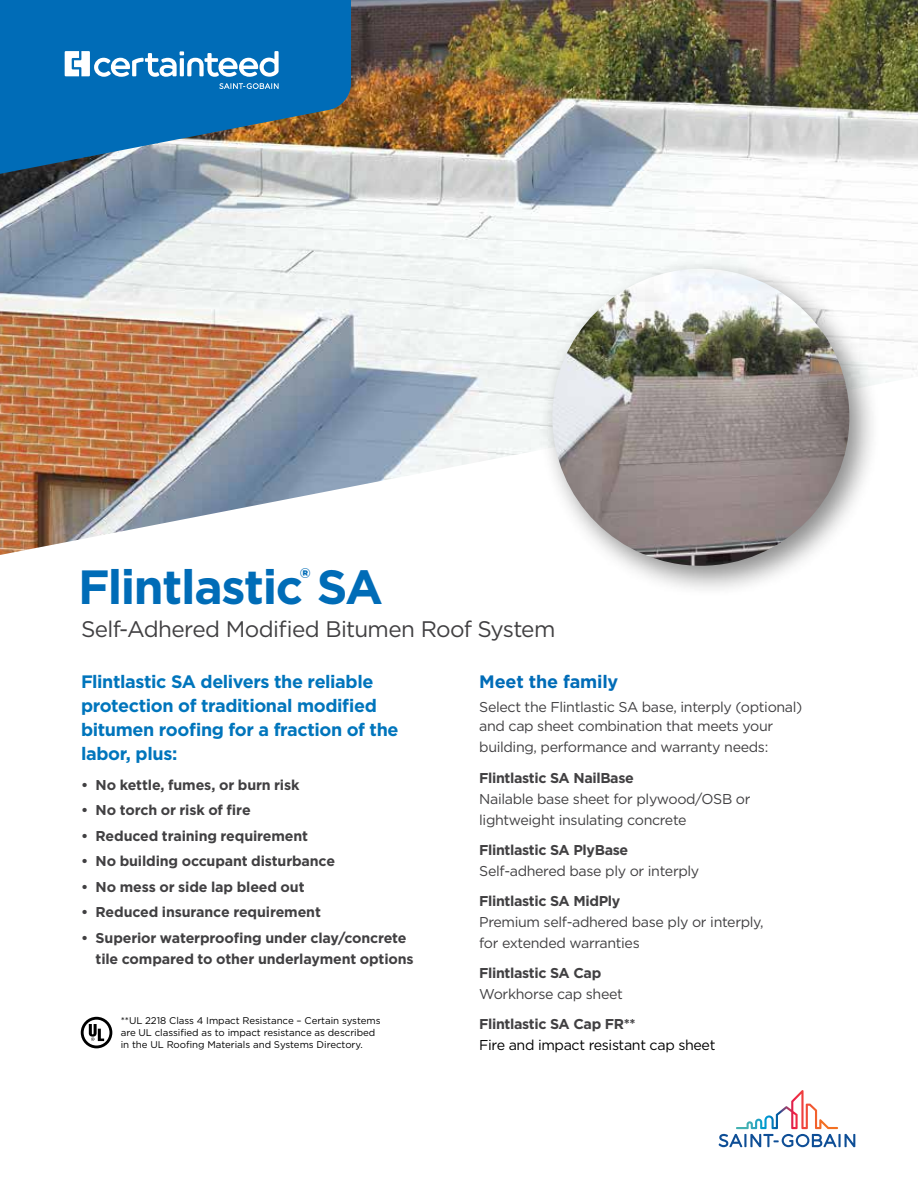
<style>
.page{position:relative;width:918px;height:1188px;background:#fff}
.page>*{position:absolute;margin:0;border:0;box-sizing:border-box;transform-origin:0 0}
.t1{font:700 48px "Gotham";letter-spacing:-.03em;color:#006cb7}
.t2{font:22.5px "Gotham";letter-spacing:-.025em;color:#414042}
.t3{font:700 18px/24px "Gotham";letter-spacing:-.02em;color:#0075bc}
.t4{font:700 18px "Gotham";letter-spacing:-.01em;color:#006cb7}
.t5{font:700 14.25px/21px "Gotham";letter-spacing:-.015em;color:#414042}
.t6{font:14.25px/21px "Gotham";letter-spacing:-.025em;color:#414042}
.t7{font:14.25px "Gotham";letter-spacing:-.025em;color:#000}
.t8{font:9.75px/12px "Gotham";letter-spacing:-.005em;color:#000}
</style>
<div class="page">
<img style="left:0;top:0;width:918px;height:555px">
<svg style="left:0;top:0;width:351px;height:176px;background:#2676ad"></svg>
<svg style="left:719px;top:1090px;width:136px;height:57px"></svg>
<svg style="left:65px;top:51px;width:214px;height:26px"></svg>
<svg style="left:219px;top:83px;width:60px;height:6px"></svg>
<div style="left:539px;top:256px;width:343px;height:342px;background:#000;opacity:.46"></div>
<img style="left:552px;top:269px;width:297px;height:297px;border-radius:148px">
<svg style="left:81px;top:1017px;width:31px;height:31px"></svg>
<h1 class="t1" style="left:78px;top:555px;width:306px">Flintlastic<sup>®</sup> SA</h1>
<h2 class="t2" style="left:81px;top:614px;width:476px">Self-Adhered Modified Bitumen Roof System</h2>
<p class="t3" style="left:81px;top:669px;width:319px">Flintlastic SA delivers the reliable protection of traditional modified bitumen roofing for a fraction of the labor, plus:</p>
<p class="t5" style="left:81px;top:774px;width:220px">• No kettle, fumes, or burn risk</p>
<p class="t5" style="left:81px;top:799px;width:171px">• No torch or risk of fire</p>
<p class="t5" style="left:81px;top:825px;width:229px">• Reduced training requirement</p>
<p class="t5" style="left:81px;top:850px;width:256px">• No building occupant disturbance</p>
<p class="t5" style="left:81px;top:876px;width:225px">• No mess or side lap bleed out</p>
<p class="t5" style="left:81px;top:901px;width:241px">• Reduced insurance requirement</p>
<p class="t5" style="left:96px;top:927px;width:320px;text-indent:-15px">• Superior waterproofing under clay/concrete tile compared to other underlayment options</p>
<p class="t8" style="left:121px;top:1015px;width:261px">**UL 2218 Class 4 Impact Resistance – Certain systems are UL classified as to impact resistance as described in the UL Roofing Materials and Systems Directory.</p>
<p class="t4" style="left:479px;top:669px;width:141px">Meet the family</p>
<p class="t6" style="left:479px;top:696px;width:325px;line-height:19.5px">Select the Flintlastic SA base, interply (optional) and cap sheet combination that meets your</p>
<p class="t6" style="left:479px;top:736px;width:291px">building, performance and warranty needs:</p>
<p class="t5" style="left:479px;top:767px;width:156px">Flintlastic SA NailBase</p>
<p class="t6" style="left:479px;top:788px;width:273px">Nailable base sheet for plywood/OSB or lightweight insulating concrete</p>
<p class="t5" style="left:479px;top:839px;width:151px">Flintlastic SA PlyBase</p>
<p class="t6" style="left:479px;top:860px;width:222px">Self-adhered base ply or interply</p>
<p class="t5" style="left:479px;top:890px;width:143px">Flintlastic SA MidPly</p>
<p class="t6" style="left:479px;top:911px;width:286px">Premium self-adhered base ply or interply, for extended warranties</p>
<p class="t5" style="left:479px;top:962px;width:124px">Flintlastic SA Cap</p>
<p class="t6" style="left:479px;top:983px;width:145px">Workhorse cap sheet</p>
<p class="t5" style="left:479px;top:1013px;width:158px">Flintlastic SA Cap FR**</p>
<p class="t7" style="left:479px;top:1036px;width:238px">Fire and impact resistant cap sheet</p>
</div>
